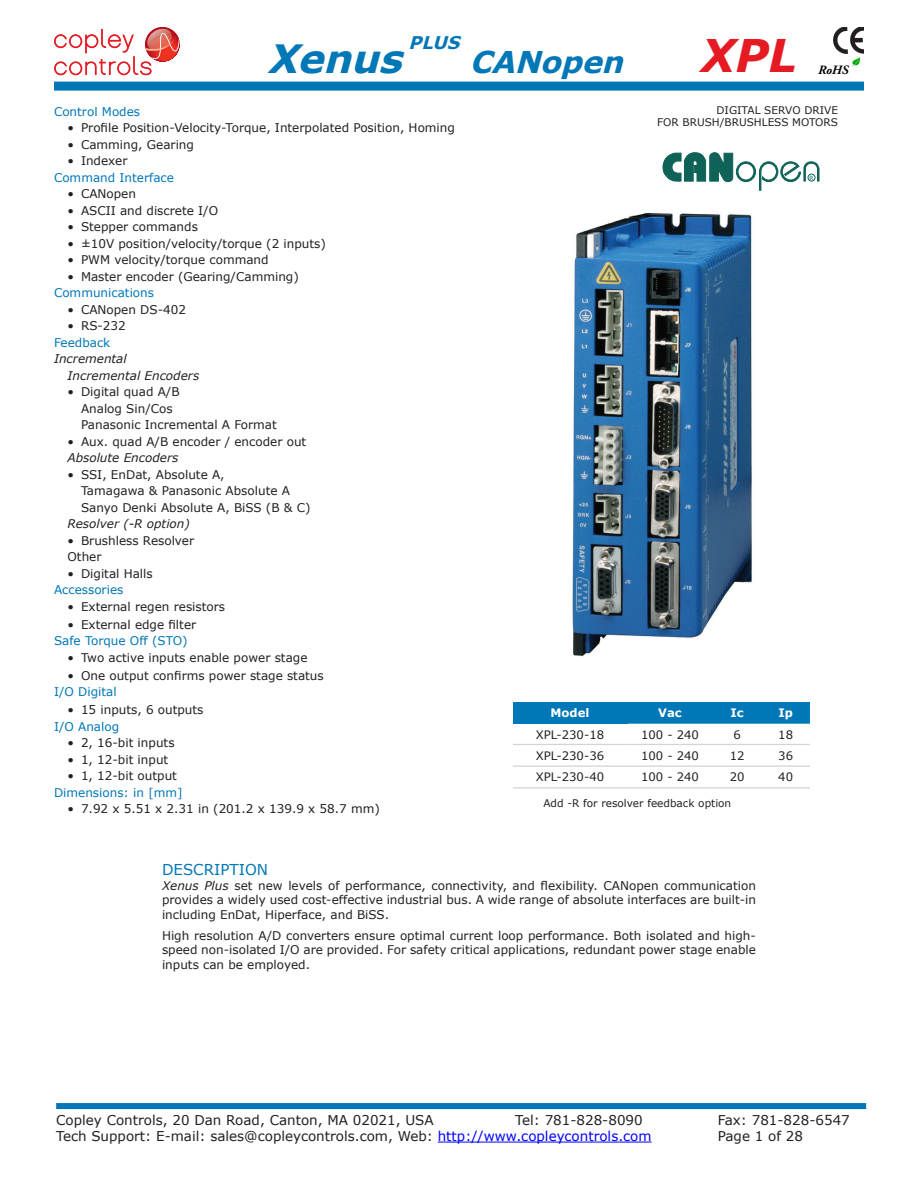
<style>
.page{position:relative;width:918px;height:1188px;background:#fff}
.page>*{position:absolute;margin:0;border:0;box-sizing:border-box;transform-origin:0 0}
.t1{font:italic 700 45px "Verdana";color:#e51a23}
.t2{font:italic 700 39px "Verdana";color:#0077b6}
.t3{font:italic 700 30px "Verdana";color:#0077b6}
.t4{font:italic 700 17.55px "Verdana";color:#0077b6}
.t5{font:15px "Verdana";color:#0077b6}
.t6{font:13.5px "Verdana";color:#231f20}
.t7{font:italic 700 12.75px "Adobe Garamond Pro";color:#000}
.t8{font:12px/16.5px "Verdana";color:#231f20}
.t9{font:12px "Verdana";color:#0077b6}
.t10{font:italic 12px/16.5px "Verdana";color:#231f20}
.t11{font:11.7px "Verdana";color:#231f20}
.t12{font:700 11.7px "Verdana";color:#fff}
.t13{font:10.5px "Verdana";color:#231f20}
.t14{font:5.7px "Verdana";color:#0e6258}
.s1{font-style:italic}
.s2{color:#00f}
</style>
<div class="page">
<svg style="left:54px;top:27px;width:126px;height:48px"></svg>
<svg style="left:736px;top:162px;width:20px;height:20px"></svg>
<div style="left:736px;top:162px;width:20px;height:20px;border:1px solid #0e6258;border-radius:50%"></div>
<svg style="left:663px;top:153px;width:70px;height:29px"></svg>
<div style="left:738px;top:163px;width:16px;height:17px;background:#fff;border-radius:50%"></div>
<div style="left:738px;top:163px;width:16px;height:17px;border:1px solid #0e6258;border-radius:50%"></div>
<svg style="left:759px;top:162px;width:60px;height:28px"></svg>
<div style="left:808px;top:174px;width:7px;height:7px;border:1px solid #0e6258;border-radius:50%"></div>
<div style="left:56px;top:1103px;width:810px;height:6px;background:#0077b6"></div>
<hr style="left:438px;top:1142px;width:214px;height:1px;background:#00f">
<div style="left:54px;top:82px;width:810px;height:9px;background:#0077b6"></div>
<img style="left:833px;top:27px;width:31px;height:26px">
<svg style="left:851px;top:57px;width:9px;height:10px"></svg>
<div style="left:513px;top:702px;width:114px;height:22px;background:#0077b6"></div>
<div style="left:627px;top:702px;width:183px;height:22px;background:#0077b6"></div>
<hr style="left:513px;top:744px;width:114px;height:1px;background:#d3d4d6">
<hr style="left:627px;top:744px;width:86px;height:1px;background:#d3d4d6">
<hr style="left:713px;top:744px;width:48px;height:1px;background:#d3d4d6">
<hr style="left:761px;top:744px;width:49px;height:1px;background:#d3d4d6">
<hr style="left:513px;top:765px;width:114px;height:2px;background:#d3d4d6">
<hr style="left:627px;top:765px;width:86px;height:2px;background:#d3d4d6">
<hr style="left:713px;top:765px;width:48px;height:2px;background:#d3d4d6">
<hr style="left:761px;top:765px;width:49px;height:2px;background:#d3d4d6">
<hr style="left:513px;top:787px;width:114px;height:1px;background:#d3d4d6">
<hr style="left:627px;top:787px;width:86px;height:1px;background:#d3d4d6">
<hr style="left:713px;top:787px;width:48px;height:1px;background:#d3d4d6">
<hr style="left:761px;top:787px;width:49px;height:1px;background:#d3d4d6">
<img style="left:572px;top:213px;width:180px;height:444px">
<h3 class="t4" style="left:409px;top:30px;width:59px">Plus</h3>
<h2 class="t2" style="left:267px;top:31px;width:150px">Xenus</h2>
<h3 class="t3" style="left:469px;top:40px;width:166px">CANopen</h3>
<h1 class="t1" style="left:701px;top:24px;width:98px">XPL</h1>
<p class="t7" style="left:818px;top:63px;width:32px">RoHS</p>
<p class="t9" style="left:54px;top:103px;width:88px">Control Modes</p>
<p class="t8" style="left:68px;top:120px;width:389px">• Profile Position-Velocity-Torque, Interpolated Position, Homing</p>
<p class="t8" style="left:68px;top:136px;width:128px">• Camming, Gearing</p>
<p class="t8" style="left:68px;top:153px;width:62px">• Indexer</p>
<p class="t9" style="left:54px;top:169px;width:122px">Command Interface</p>
<p class="t8" style="left:68px;top:186px;width:70px">• CANopen</p>
<p class="t8" style="left:68px;top:202px;width:152px">• ASCII and discrete I/O</p>
<p class="t8" style="left:68px;top:219px;width:132px">• Stepper commands</p>
<p class="t8" style="left:68px;top:235px;width:260px">• ±10V position/velocity/torque (2 inputs)</p>
<p class="t8" style="left:68px;top:252px;width:203px">• PWM velocity/torque command</p>
<p class="t8" style="left:68px;top:268px;width:233px">• Master encoder (Gearing/Camming)</p>
<p class="t9" style="left:54px;top:285px;width:102px">Communications</p>
<p class="t8" style="left:68px;top:301px;width:120px">• CANopen DS-402</p>
<p class="t8" style="left:68px;top:318px;width:60px">• RS-232</p>
<p class="t9" style="left:54px;top:334px;width:58px">Feedback</p>
<p class="t10" style="left:68px;top:351px;width:133px;text-indent:-14px">Incremental<br>Incremental Encoders</p>
<p class="t8" style="left:81px;top:384px;width:197px;text-indent:-14px">• Digital quad A/B<br>Analog Sin/Cos<br>Panasonic Incremental A Format</p>
<p class="t8" style="left:68px;top:433px;width:240px">• Aux. quad A/B encoder / encoder out</p>
<p class="t10" style="left:68px;top:450px;width:112px">Absolute Encoders</p>
<p class="t8" style="left:81px;top:466px;width:231px;text-indent:-14px">• SSI, EnDat, Absolute A,<br>Tamagawa &amp; Panasonic Absolute A<br>Sanyo Denki Absolute A, BiSS (B &amp; C)</p>
<p class="t10" style="left:68px;top:516px;width:124px">Resolver (-R option)</p>
<p class="t8" style="left:68px;top:532px;width:128px">• Brushless Resolver<br>Other</p>
<p class="t8" style="left:68px;top:565px;width:87px">• Digital Halls</p>
<p class="t9" style="left:54px;top:582px;width:71px">Accessories</p>
<p class="t8" style="left:68px;top:598px;width:159px">• External regen resistors</p>
<p class="t8" style="left:68px;top:616px;width:130px">• External edge filter</p>
<p class="t9" style="left:54px;top:633px;width:135px">Safe Torque Off (STO)</p>
<p class="t8" style="left:68px;top:649px;width:242px">• Two active inputs enable power stage</p>
<p class="t8" style="left:68px;top:667px;width:258px">• One output confirms power stage status</p>
<p class="t9" style="left:54px;top:684px;width:64px">I/O Digital</p>
<p class="t8" style="left:68px;top:702px;width:138px">• 15 inputs, 6 outputs</p>
<p class="t9" style="left:54px;top:718px;width:67px">I/O Analog</p>
<p class="t8" style="left:68px;top:735px;width:109px">• 2, 16-bit inputs</p>
<p class="t8" style="left:68px;top:751px;width:102px">• 1, 12-bit input</p>
<p class="t8" style="left:68px;top:768px;width:111px">• 1, 12-bit output</p>
<p class="t9" style="left:54px;top:784px;width:130px">Dimensions: in [mm]</p>
<p class="t8" style="left:68px;top:801px;width:314px">• 7.92 x 5.51 x 2.31 in (201.2 x 139.9 x 58.7 mm)</p>
<p class="t13" style="left:717px;top:103px;width:51px">DIGITAL servo</p>
<p class="t13" style="left:804px;top:103px;width:35px">DRIVE</p>
<p class="t13" style="left:657px;top:115px;width:8px">forbr</p>
<p class="t13" style="left:697px;top:115px;width:57px">ush/brushless</p>
<p class="t13" style="left:792px;top:115px;width:47px">MOTORS</p>
<p class="t14" style="left:810px;top:174px;width:5px">R</p>
<p class="t12" style="left:551px;top:705px;width:40px">Model</p>
<p class="t12" style="left:658px;top:705px;width:25px">Vac</p>
<p class="t12" style="left:731px;top:705px;width:15px">Ic</p>
<p class="t12" style="left:778px;top:705px;width:16px">Ip</p>
<p class="t11" style="left:536px;top:726px;width:70px">XPL-230-18</p>
<p class="t11" style="left:641px;top:726px;width:60px">100 - 240</p>
<p class="t11" style="left:734px;top:726px;width:9px">6</p>
<p class="t11" style="left:778px;top:726px;width:16px">18</p>
<p class="t11" style="left:536px;top:747px;width:70px">XPL-230-36</p>
<p class="t11" style="left:641px;top:747px;width:60px">100 - 240</p>
<p class="t11" style="left:730px;top:747px;width:16px">12</p>
<p class="t11" style="left:778px;top:747px;width:16px">36</p>
<p class="t11" style="left:536px;top:769px;width:70px">XPL-230-40</p>
<p class="t11" style="left:641px;top:769px;width:60px">100 - 240</p>
<p class="t11" style="left:730px;top:769px;width:16px">20</p>
<p class="t11" style="left:778px;top:769px;width:16px">40</p>
<p class="t13" style="left:543px;top:796px;width:189px">Add -R for resolver feedback option</p>
<p class="t5" style="left:162px;top:860px;width:11px">description</p>
<p class="t8" style="left:162px;top:878px;width:596px;line-height:14.4px;text-align:justify"><span class="s1">Xenus Plus</span> set new levels of performance, connectivity, and flexibility. CANopen communication provides a widely used cost-effective industrial bus. A wide range of absolute interfaces are built-in including EnDat, Hiperface, and BiSS.</p>
<p class="t8" style="left:162px;top:928px;width:596px;line-height:14.4px;text-align:justify">High resolution A/D converters ensure optimal current loop performance. Both isolated and high&shy;speed non-isolated I/O are provided. For safety critical applications, redundant power stage enable inputs can be employed.</p>
<p class="t6" style="left:56px;top:1110px;width:379px">Copley Controls, 20 Dan Road, Canton, MA 02021, USA</p>
<p class="t6" style="left:515px;top:1110px;width:129px">Tel: 781-828-8090</p>
<p class="t6" style="left:718px;top:1110px;width:134px">Fax: 781-828-6547</p>
<p class="t6" style="left:56px;top:1127px;width:597px">Tech Support: E-mail: sales@copleycontrols.com, Web: <span class="s2">http://www.copleycontrols.com</span></p>
<p class="t6" style="left:718px;top:1127px;width:87px">Page 1 of 28</p>
</div>
